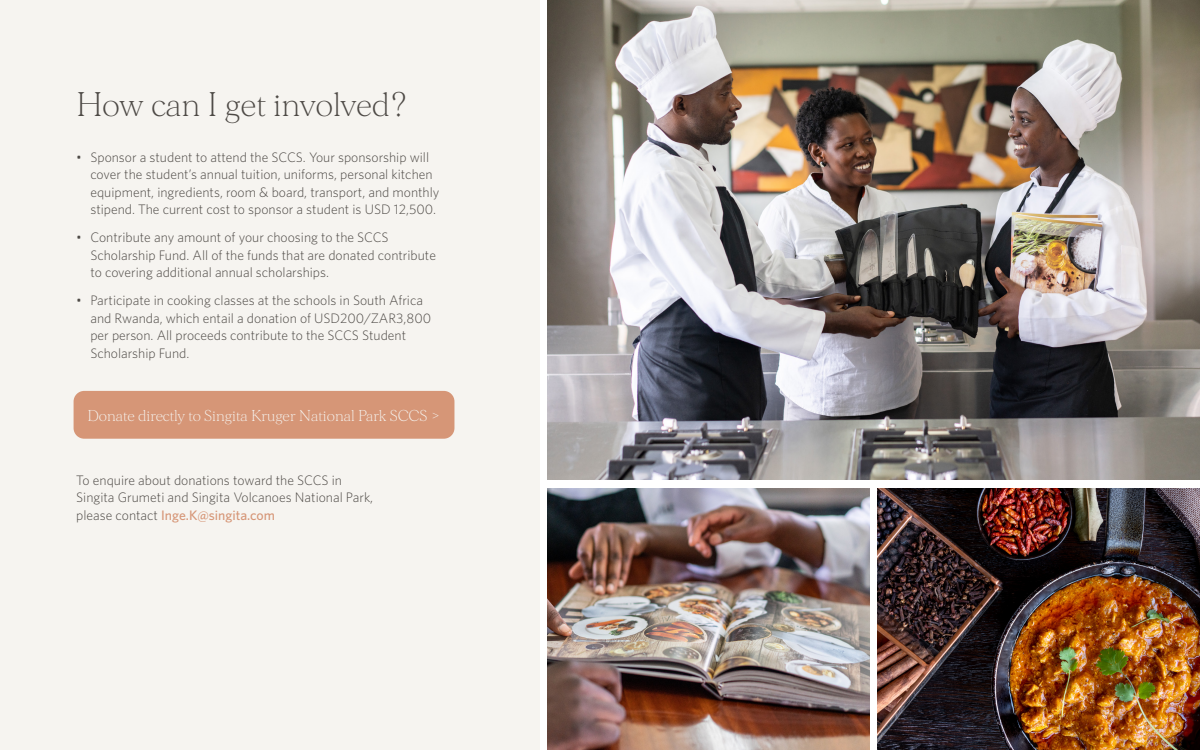
<style>
.page{position:relative;width:1200px;height:750px;background:#fff}
.page>*{position:absolute;margin:0;border:0;box-sizing:border-box;transform-origin:0 0}
.t1{font:200 32.5px "Morion";letter-spacing:-.01em;color:#4d4945}
.t2{font:200 15px "Morion";color:#f6f4f0}
.t3{font:300 13.75px/17.5px "Whitney";color:#4d4945}
.s1{font-weight:500;color:#d69677}
</style>
<div class="page">
<div style="left:0;top:0;width:540px;height:750px;background:#f6f4f0"></div>
<img style="left:548px;top:0;width:652px;height:480px">
<img style="left:548px;top:488px;width:322px;height:261px">
<img style="left:878px;top:488px;width:322px;height:261px">
<div style="left:74px;top:391px;width:380px;height:48px;background:#d69677;border-radius:11px"></div>
<h1 class="t1" style="left:76px;top:86px;width:332px">How can I get involved?</h1>
<p class="t3" style="left:90px;top:148px;width:351px;text-indent:-14px">• Sponsor a student to attend the SCCS. Your sponsorship will cover the student’s annual tuition, uniforms, personal kitchen equipment, ingredients, room &amp; board, transport, and monthly stipend. The current cost to sponsor a student is USD 12,500.</p>
<p class="t3" style="left:90px;top:228px;width:347px;text-indent:-14px">• Contribute any amount of your choosing to the SCCS<br>Scholarship Fund. All of the funds that are donated contribute to covering additional annual scholarships.</p>
<p class="t3" style="left:90px;top:291px;width:342px;text-indent:-14px">• Participate in cooking classes at the schools in South Africa and Rwanda, which entail a donation of USD200/ZAR3,800 per person. All proceeds contribute to the SCCS Student Scholarship Fund.</p>
<p class="t2" style="left:87px;top:407px;width:354px">Donate directly to Singita Kruger National Park SCCS &gt;</p>
<p class="t3" style="left:76px;top:471px;width:298px">To enquire about donations toward the SCCS in<br>Singita Grumeti and Singita Volcanoes National Park, please contact <span class="s1">Inge.K@singita.com</span></p>
</div>
